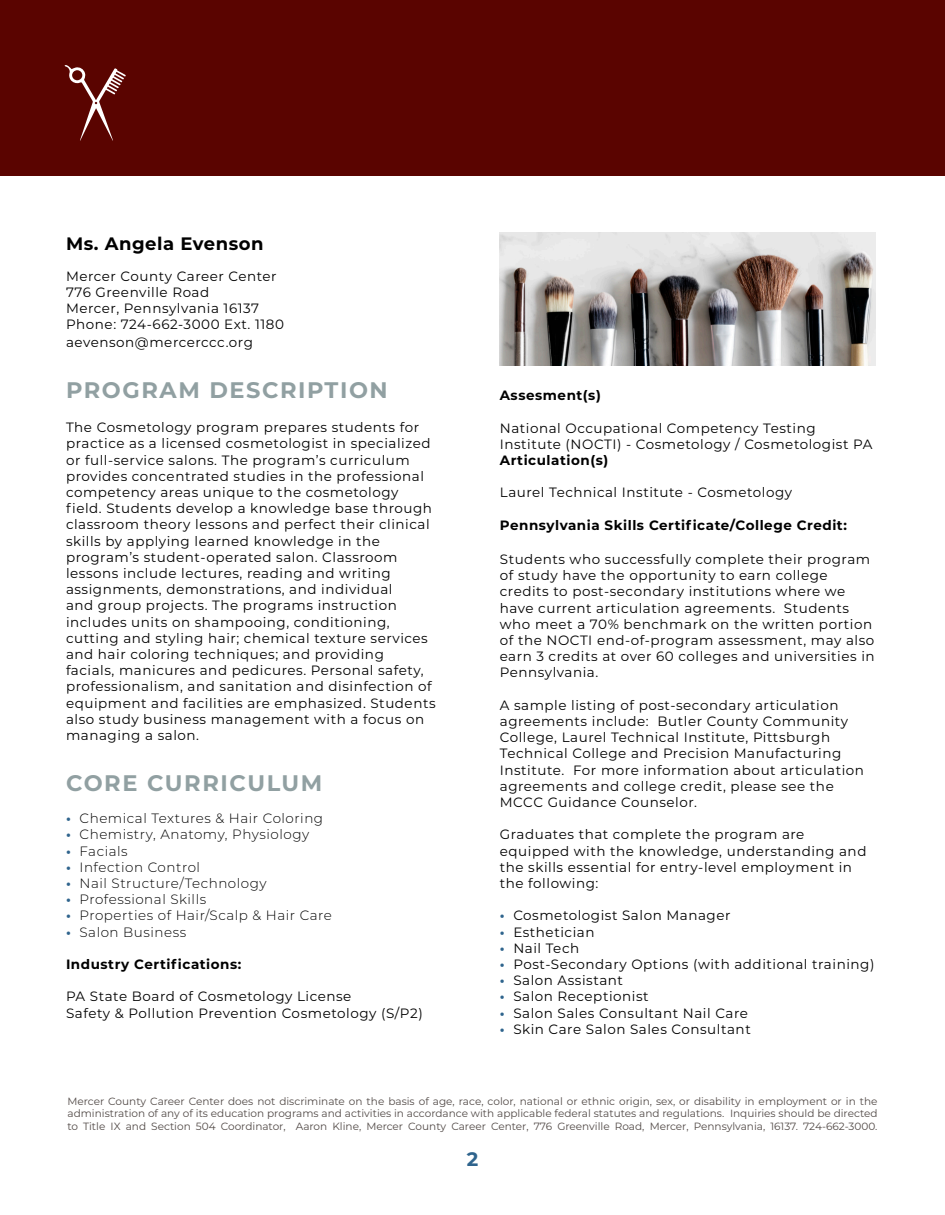
<style>
.page{position:relative;width:945px;height:1215px;background:#fff}
.page>*{position:absolute;margin:0;border:0;box-sizing:border-box;transform-origin:0 0}
.t1{font:700 22.5px "Montserrat";letter-spacing:.07em;color:#91a0a2}
.t2{font:700 19.5px "Montserrat";color:#2f648d}
.t3{font:700 18px "Montserrat";letter-spacing:.03em;color:#000}
.t4{font:13.5px/16.2px "Montserrat";letter-spacing:.04em;color:#000}
.t5{font:300 13.5px "Montserrat";letter-spacing:.04em;color:#000}
.t6{font:700 13.5px "Montserrat";letter-spacing:.04em;color:#000}
.t7{font:10.5px/12.6px "Montserrat";color:#524a47;text-align:justify}
.s1{font-weight:700;color:#2f648d}
</style>
<div class="page">
<div style="left:0;top:0;width:945px;height:176px;background:#5a0400"></div>
<img style="left:500px;top:233px;width:376px;height:133px">
<svg style="left:65px;top:65px;width:61px;height:76px"></svg>
<p class="t3" style="left:66px;top:231px;width:199px">Ms. Angela Evenson</p>
<p class="t4" style="left:66px;top:267px;width:212px">Mercer County Career Center</p>
<p class="t4" style="left:66px;top:284px;width:145px">776 Greenville Road</p>
<p class="t4" style="left:66px;top:300px;width:195px">Mercer, Pennsylvania 16137</p>
<p class="t4" style="left:66px;top:315px;width:219px;line-height:18px">Phone: 724-662-3000 Ext. 1180 aevenson@mercerccc.org</p>
<p class="t1" style="left:66px;top:374px;width:323px">PROGRAM DESCRIPTION</p>
<p class="t4" style="left:66px;top:419px;width:371px">The Cosmetology program prepares students for practice as a licensed cosmetologist in specialized or full-service salons. The program’s curriculum provides concentrated studies in the professional competency areas unique to the cosmetology field. Students develop a knowledge base through classroom theory lessons and perfect their clinical skills by applying learned knowledge in the program’s student-operated salon. Classroom lessons include lectures, reading and writing assignments, demonstrations, and individual<br>and group projects. The programs instruction includes units on shampooing, conditioning, cutting and styling hair; chemical texture services and hair coloring techniques; and providing facials, manicures and pedicures. Personal safety, professionalism, and sanitation and disinfection of equipment and facilities are emphasized. Students also study business management with a focus on managing a salon.</p>
<p class="t1" style="left:66px;top:767px;width:258px">CORE CURRICULUM</p>
<p class="t5" style="left:66px;top:809px;width:259px"><span class="s1">•</span> Chemical Textures &amp; Hair Coloring</p>
<p class="t5" style="left:66px;top:825px;width:245px"><span class="s1">•</span> Chemistry, Anatomy, Physiology</p>
<p class="t5" style="left:66px;top:842px;width:63px"><span class="s1">•</span> Facials</p>
<p class="t5" style="left:66px;top:858px;width:136px"><span class="s1">•</span> Infection Control</p>
<p class="t5" style="left:66px;top:874px;width:202px"><span class="s1">•</span> Nail Structure/Technology</p>
<p class="t5" style="left:66px;top:890px;width:142px"><span class="s1">•</span> Professional Skills</p>
<p class="t5" style="left:66px;top:906px;width:268px"><span class="s1">•</span> Properties of Hair/Scalp &amp; Hair Care</p>
<p class="t5" style="left:66px;top:923px;width:122px"><span class="s1">•</span> Salon Business</p>
<p class="t6" style="left:66px;top:954px;width:177px">Industry Certifications:</p>
<p class="t4" style="left:66px;top:988px;width:287px">PA State Board of Cosmetology License</p>
<p class="t4" style="left:66px;top:1004px;width:358px">Safety &amp; Pollution Prevention Cosmetology (S/P2)</p>
<p class="t6" style="left:500px;top:386px;width:103px">Assesment(s)</p>
<p class="t4" style="left:500px;top:419px;width:374px">National Occupational Competency Testing<br>Institute (NOCTI) - Cosmetology / Cosmetologist PA</p>
<p class="t6" style="left:500px;top:451px;width:110px">Articulation(s)</p>
<p class="t4" style="left:500px;top:484px;width:294px">Laurel Technical Institute - Cosmetology</p>
<p class="t6" style="left:500px;top:515px;width:349px">Pennsylvania Skills Certificate/College Credit:</p>
<p class="t4" style="left:500px;top:551px;width:376px">Students who successfully complete their program of study have the opportunity to earn college credits to post-secondary institutions where we have current articulation agreements. Students who meet a 70% benchmark on the written portion of the NOCTI end-of-program assessment, may also earn 3 credits at over 60 colleges and universities in Pennsylvania.</p>
<p class="t4" style="left:500px;top:696px;width:366px">A sample listing of post-secondary articulation agreements include: Butler County Community College, Laurel Technical Institute, Pittsburgh Technical College and Precision Manufacturing Institute. For more information about articulation agreements and college credit, please see the MCCC Guidance Counselor.</p>
<p class="t4" style="left:500px;top:826px;width:368px">Graduates that complete the program are equipped with the knowledge, understanding and the skills essential for entry-level employment in the following:</p>
<p class="t4" style="left:500px;top:907px;width:232px"><span class="s1">•</span> Cosmetologist Salon Manager</p>
<p class="t4" style="left:500px;top:923px;width:96px"><span class="s1">•</span> Esthetician</p>
<p class="t4" style="left:500px;top:939px;width:81px"><span class="s1">•</span> Nail Tech</p>
<p class="t4" style="left:500px;top:956px;width:376px"><span class="s1">•</span> Post-Secondary Options (with additional training)</p>
<p class="t4" style="left:500px;top:972px;width:125px"><span class="s1">•</span> Salon Assistant</p>
<p class="t4" style="left:500px;top:988px;width:150px"><span class="s1">•</span> Salon Receptionist</p>
<p class="t4" style="left:500px;top:1004px;width:250px"><span class="s1">•</span> Salon Sales Consultant Nail Care</p>
<p class="t4" style="left:500px;top:1020px;width:252px"><span class="s1">•</span> Skin Care Salon Sales Consultant</p>
<p class="t7" style="left:68px;top:1094px;width:812px">Mercer County Career Center does not discriminate on the basis of age, race, color, national or ethnic origin, sex, or disability in employment or in the administration of any of its education programs and activities in accordance with applicable federal statutes and regulations. Inquiries should be directed to Title IX and Section 504 Coordinator, Aaron Kline, Mercer County Career Center, 776 Greenville Road, Mercer, Pennsylvania, 16137. 724-662-3000.</p>
<p class="t2" style="left:467px;top:1145px;width:13px">2</p>
</div>
